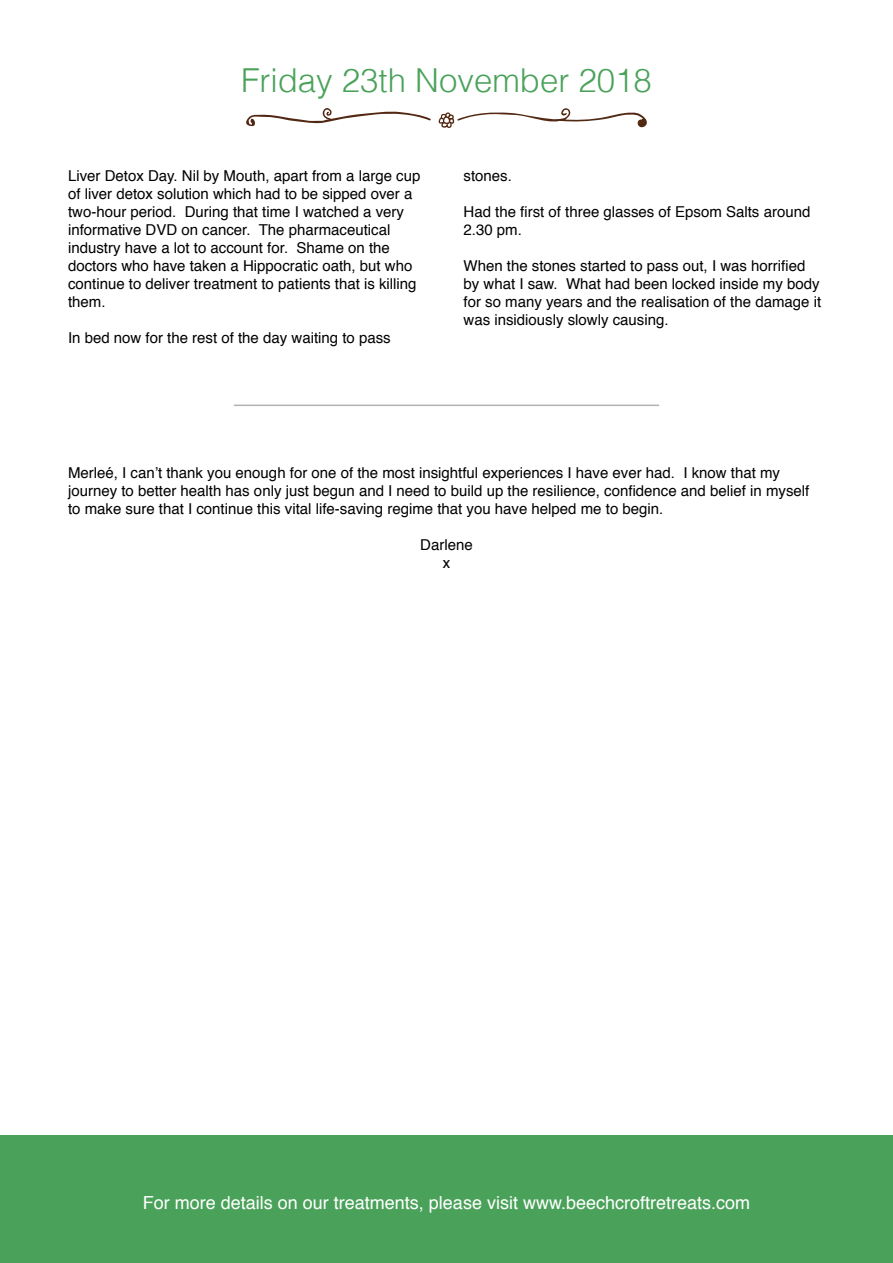
<style>
.page{position:relative;width:893px;height:1263px;background:#fff}
.page>*{position:absolute;margin:0;border:0;box-sizing:border-box;transform-origin:0 0}
.t1{font:300 33px "Helvetica";color:#4aa25a}
.t2{font:18px "Helvetica";color:#fff}
.t3{font:15px/18px "Helvetica";color:#000}
</style>
<div class="page">
<hr style="left:234px;top:405px;width:425px;height:1px;background:#b3b2b2">
<div style="left:0;top:1135px;width:893px;height:128px;background:#4aa25a"></div>
<svg style="left:246px;top:108px;width:185px;height:18px"></svg>
<svg style="left:439px;top:108px;width:208px;height:20px"></svg>
<h1 class="t1" style="left:241px;top:52px;width:412px">Friday 23th November 2018</h1>
<p class="t3" style="left:68px;top:168px;width:354px">Liver Detox Day. Nil by Mouth, apart from a large cup of liver detox solution which had to be sipped over a two-hour period. During that time I watched a very informative DVD on cancer. The pharmaceutical industry have a lot to account for. Shame on the doctors who have taken a Hippocratic oath, but who continue to deliver treatment to patients that is killing them.</p>
<p class="t3" style="left:68px;top:330px;width:324px">In bed now for the rest of the day waiting to pass</p>
<p class="t3" style="left:463px;top:168px;width:50px">stones.</p>
<p class="t3" style="left:463px;top:204px;width:348px">Had the first of three glasses of Epsom Salts around<br>2.30 pm.</p>
<p class="t3" style="left:463px;top:258px;width:359px">When the stones started to pass out, I was horrified by what I saw. What had been locked inside my body for so many years and the realisation of the damage it was insidiously slowly causing.</p>
<p class="t3" style="left:68px;top:464px;width:743px">Merleé, I can’t thank you enough for one of the most insightful experiences I have ever had. I know that my journey to better health has only just begun and I need to build up the resilience, confidence and belief in myself to make sure that I continue this vital life-saving regime that you have helped me to begin.</p>
<p class="t3" style="left:420px;top:536px;width:54px;text-align:center">Darlene x</p>
<p class="t2" style="left:143px;top:1189px;width:609px">For more details on our treatments, please visit www.beechcroftretreats.com</p>
</div>
